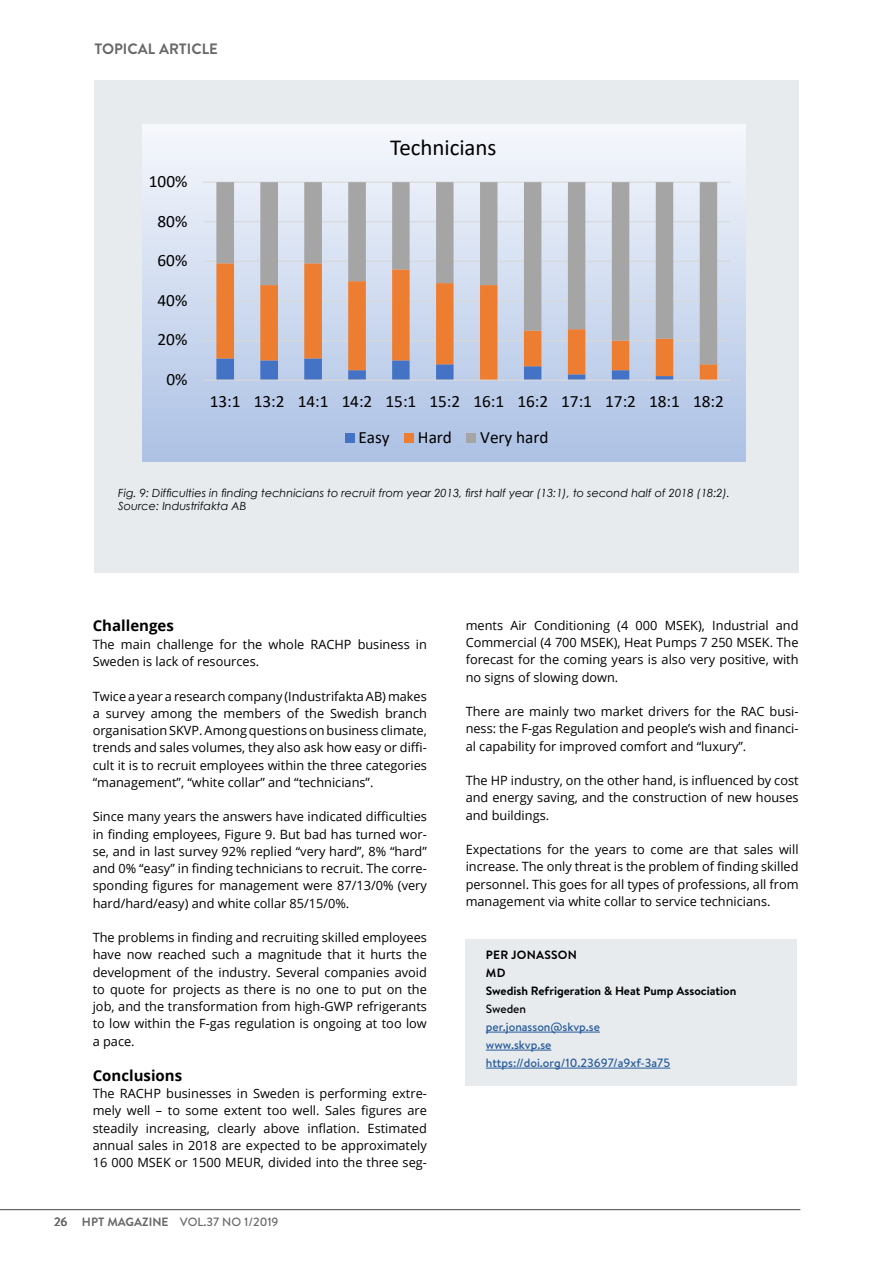
<style>
.page{position:relative;width:893px;height:1263px;background:#fff}
.page>*{position:absolute;margin:0;border:0;box-sizing:border-box;transform-origin:0 0}
.t1{font:22.95px "Calibri";letter-spacing:-.005em;color:#000}
.t2{font:17.25px "Calibri";letter-spacing:-.005em;color:#000}
.t3{font:700 15px "Open Sans";color:#000}
.t4{font:700 15px "Brandon Text";color:#686868}
.t5{font:12.75px/17.2px "Open Sans";color:#000;text-align:justify}
.t6{font:500 12px/18px "Brandon Text";color:#275b9b}
.t7{font:700 12px/18px "Brandon Text";color:#000}
.t8{font:500 12px "Brandon Text";color:#686868}
.t9{font:500 12px "Brandon Text";color:#000}
.t10{font:italic 11.25px/13.5px "Century Gothic";color:#000}
.s1{font-weight:700}
</style>
<div class="page">
<hr style="left:0;top:1209px;width:800px;height:1px;background:#686868">
<div style="left:466px;top:939px;width:331px;height:147px;background:#e7ebee"></div>
<hr style="left:486px;top:1032px;width:114px;height:1px;background:#275b9b">
<hr style="left:486px;top:1050px;width:65px;height:1px;background:#275b9b">
<hr style="left:486px;top:1068px;width:184px;height:1px;background:#275b9b">
<div style="left:94px;top:80px;width:705px;height:493px;background:#e7ebee"></div>
<svg style="left:142px;top:124px;width:603px;height:338px"></svg>
<p class="t4" style="left:94px;top:38px;width:125px">TOPICAL ARTICLE</p>
<h2 class="t2" style="left:149px;top:169px;width:40px">100%</h2>
<h2 class="t2" style="left:158px;top:209px;width:31px">80%</h2>
<h2 class="t2" style="left:158px;top:248px;width:31px">60%</h2>
<h2 class="t2" style="left:158px;top:288px;width:31px">40%</h2>
<h2 class="t2" style="left:158px;top:328px;width:31px">20%</h2>
<h2 class="t2" style="left:166px;top:367px;width:22px">0%</h2>
<h1 class="t1" style="left:390px;top:131px;width:108px">Technicians</h1>
<h2 class="t2" style="left:210px;top:390px;width:515px">13:1 13:2 14:1 14:2 15:1 15:2 16:1 16:2 17:1 17:2 18:1 18:2</h2>
<h2 class="t2" style="left:358px;top:425px;width:33px">Easy</h2>
<h2 class="t2" style="left:418px;top:425px;width:35px">Hard</h2>
<h2 class="t2" style="left:480px;top:425px;width:70px">Very hard</h2>
<p class="t10" style="left:118px;top:486px;width:613px">Fig. 9: Difficulties in finding technicians to recruit from year 2013, first half year (13:1), to second half of 2018 (18:2).<br>Source: Industrifakta AB</p>
<p class="t3" style="left:93px;top:615px;width:83px">Challenges</p>
<p class="t5" style="left:93px;top:635px;width:336px">The main challenge for the whole RACHP business in<br>Sweden is lack of resources.</p>
<p class="t5" style="left:93px;top:687px;width:336px">Twice a year a research company (Industrifakta AB) makes a survey among the members of the Swedish branch organisation SKVP. Among questions on business climate, trends and sales volumes, they also ask how easy or diffi&shy;cult it is to recruit employees within the three categories “management”, “white collar” and “technicians”.</p>
<p class="t5" style="left:93px;top:808px;width:336px">Since many years the answers have indicated difficulties in finding employees, Figure 9. But bad has turned wor&shy;se, and in last survey 92% replied “very hard”, 8% “hard” and 0% “easy” in finding technicians to recruit. The corre&shy;sponding figures for management were 87/13/0% (very hard/hard/easy) and white collar 85/15/0%.</p>
<p class="t5" style="left:93px;top:928px;width:336px">The problems in finding and recruiting skilled employees have now reached such a magnitude that it hurts the development of the industry. Several companies avoid to quote for projects as there is no one to put on the job, and the transformation from high-GWP refrigerants to low within the F-gas regulation is ongoing at too low a pace.</p>
<p class="t3" style="left:93px;top:1065px;width:91px">Conclusions</p>
<p class="t5" style="left:93px;top:1084px;width:336px">The RACHP businesses in Sweden is performing extre&shy;mely well – to some extent too well. Sales figures are steadily increasing, clearly above inflation. Estimated annual sales in 2018 are expected to be approximately 16 000 MSEK or 1500 MEUR, divided into the three seg-</p>
<p class="t8" style="left:54px;top:1213px;width:226px">26 <span class="s1">HPT MAGAZINE</span> VOL.37 NO 1/2019</p>
<p class="t5" style="left:466px;top:616px;width:334px">ments Air Conditioning (4 000 MSEK), Industrial and Commercial (4 700 MSEK), Heat Pumps 7 250 MSEK. The forecast for the coming years is also very positive, with no signs of slowing down.</p>
<p class="t5" style="left:466px;top:702px;width:334px">There are mainly two market drivers for the RAC busi&shy;ness: the F-gas Regulation and people’s wish and financi&shy;al capability for improved comfort and “luxury”.</p>
<p class="t5" style="left:466px;top:771px;width:334px">The HP industry, on the other hand, is influenced by cost and energy saving, and the construction of new houses and buildings.</p>
<p class="t5" style="left:466px;top:840px;width:334px">Expectations for the years to come are that sales will increase. The only threat is the problem of finding skilled personnel. This goes for all types of professions, all from management via white collar to service technicians.</p>
<p class="t7" style="left:486px;top:945px;width:252px">PER JONASSON<br>MD<br>Swedish Refrigeration &amp; Heat Pump Association</p>
<p class="t9" style="left:486px;top:1000px;width:42px">Sweden</p>
<p class="t6" style="left:486px;top:1017px;width:186px">per.jonasson@skvp.se<br>www.skvp.se https://doi.org/10.23697/a9xf-3a75</p>
</div>
